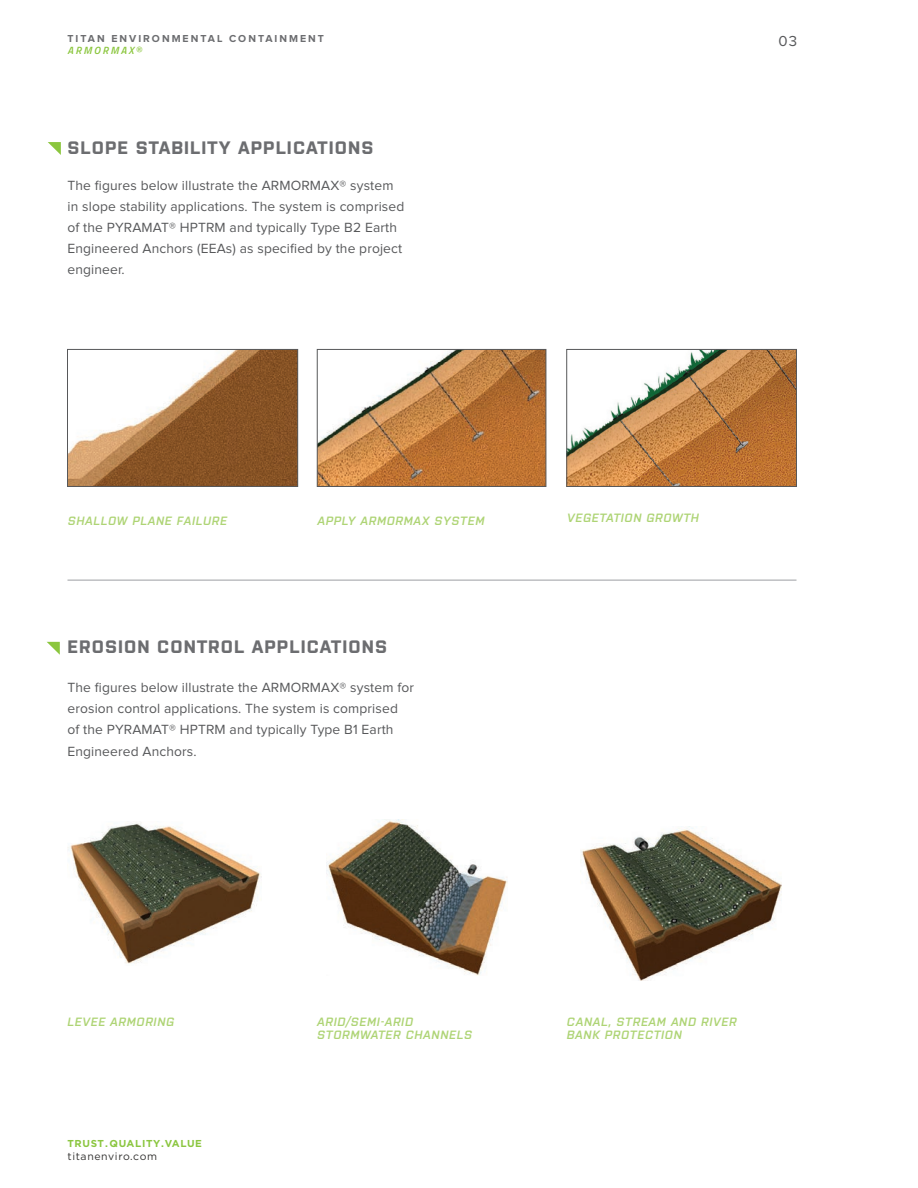
<style>
.page{position:relative;width:918px;height:1188px;background:#fff}
.page>*{position:absolute;margin:0;border:0;box-sizing:border-box;transform-origin:0 0}
.t1{font:700 18px "Purista";letter-spacing:.06em;color:#6c6d70}
.t2{font:15px "Proxima Nova";color:#57585a}
.body{font:13.8px/21px "Proxima Nova";letter-spacing:.01em;color:#57585a}
.t3{font:italic 600 12px/13.5px "Purista";letter-spacing:.06em;color:#aed475}
.t4{font:700 10.5px/12px "Proxima Nova";letter-spacing:.19em;color:#6c6d70}
.t5{font:10.5px "Gotham";letter-spacing:.06em;color:#343332}
.t6{font:700 10.05px "Gotham";letter-spacing:.06em;color:#8bc640}
.s1{font-family:"Titillium";font-weight:600;font-style:italic;color:#8bc63e}
.s2{font-family:"Titillium";font-weight:400;color:#8bc63e}
</style>
<div class="page">
<img style="left:68px;top:823px;width:193px;height:141px">
<img style="left:580px;top:826px;width:202px;height:155px">
<img style="left:326px;top:819px;width:182px;height:157px">
<img style="left:69px;top:351px;width:227px;height:134px">
<div style="left:67px;top:349px;width:231px;height:138px;border:1px solid #57585a"></div>
<img style="left:319px;top:351px;width:225px;height:134px">
<div style="left:317px;top:349px;width:229px;height:138px;border:1px solid #57585a"></div>
<img style="left:569px;top:351px;width:226px;height:134px">
<div style="left:567px;top:349px;width:230px;height:138px;border:1px solid #57585a"></div>
<svg style="left:48px;top:142px;width:13px;height:13px"></svg>
<svg style="left:47px;top:642px;width:13px;height:13px"></svg>
<hr style="left:68px;top:580px;width:728px;height:1px;background:#a8a9ad">
<p class="t4" style="left:68px;top:33px;width:258px">TITAN ENVIRONMENTAL CONTAINMENT<br><span class="s1">ARMORMAX</span><span class="s2">®</span></p>
<p class="t1" style="left:68px;top:135px;width:307px">SLOPE STABILITY APPLICATIONS</p>
<p class="body" style="left:68px;top:176px;width:338px">The figures below illustrate the ARMORMAX® system in slope stability applications. The system is comprised of the PYRAMAT® HPTRM and typically Type B2 Earth Engineered Anchors (EEAs) as specified by the project engineer.</p>
<p class="t2" style="left:778px;top:34px;width:20px">03</p>
<p class="t3" style="left:68px;top:513px;width:161px">SHALLOW PLANE FAILURE</p>
<p class="t3" style="left:317px;top:513px;width:168px">APPLY ARMORMAX SYSTEM</p>
<p class="t3" style="left:567px;top:510px;width:133px">VEGETATION GROWTH</p>
<p class="t1" style="left:68px;top:634px;width:321px">EROSION CONTROL APPLICATIONS</p>
<p class="body" style="left:68px;top:678px;width:348px">The figures below illustrate the ARMORMAX® system for erosion control applications. The system is comprised<br>of the PYRAMAT® HPTRM and typically Type B1 Earth Engineered Anchors.</p>
<p class="t3" style="left:68px;top:1014px;width:108px">LEVEE ARMORING</p>
<p class="t3" style="left:317px;top:1014px;width:97px">ARID/SEMI-ARID</p>
<p class="t3" style="left:317px;top:1027px;width:156px">STORMWATER CHANNELS</p>
<p class="t6" style="left:68px;top:1136px;width:136px">TRUST.QUALITY.VALUE</p>
<p class="t5" style="left:68px;top:1150px;width:91px">titanenviro.com</p>
<p class="t3" style="left:567px;top:1014px;width:171px">CANAL, STREAM AND RIVER<br>BANK PROTECTION</p>
</div>
